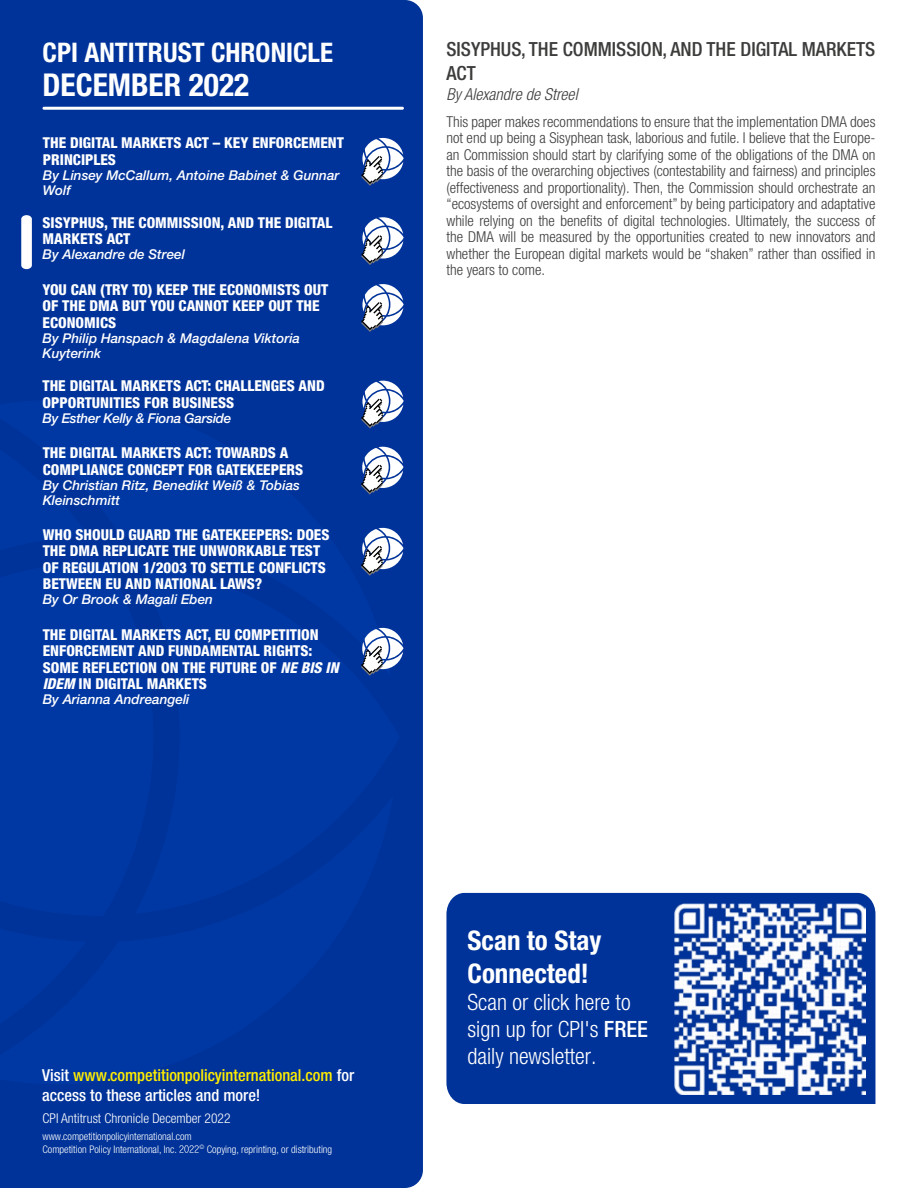
<style>
.page{position:relative;width:918px;height:1188px;background:#fff}
.page>*{position:absolute;margin:0;border:0;box-sizing:border-box;transform-origin:0 0}
.t1{font:700 condensed 31.5px "Helvetica Neue LT Std";color:#fff}
.t2{font:700 condensed 27px/32.4px "Helvetica Neue LT Std";color:#fff}
.t3{font:300 condensed 22.5px/27px "Helvetica Neue LT Std";color:#fff}
.t4{font:500 condensed 19.5px/23.4px "Helvetica Neue LT Std";color:#3c3c3b}
.t5{font:500 condensed 16.5px/19.8px "Helvetica Neue LT Std";color:#ffed00}
.t6{font:italic 300 condensed 16.5px "Helvetica Neue LT Std";color:#3c3c3b}
.t7{font:300 condensed 15px/16.5px "Helvetica Neue LT Std";color:#3c3c3b;text-align:justify}
.t8{font:800 condensed 15px/16.5px "Helvetica Neue LT Std";color:#fff}
.t9{font:italic 500 13.5px/15px "Helvetica Neue LT Std";color:#fff}
.t10{font:300 condensed 13.5px "Helvetica Neue LT Std";color:#fff}
.t11{font:italic 500 13.5px "Helvetica Neue LT Std";letter-spacing:-.02em;color:#fff}
.t12{font:300 condensed 10.5px/12.6px "Helvetica Neue LT Std";color:#fff}
.s1{font-style:italic}
.s2{color:#fff}
.s3{font-weight:500}
</style>
<div class="page">
<div style="left:446px;top:893px;width:429px;height:211px;background:#039"></div>
<div style="left:0;top:0;width:423px;height:1188px;background:#039"></div>
<div style="left:0;top:677px;width:135px;height:119px;background:#0038a3"></div>
<svg style="left:0;top:796px;width:393px;height:288px;background:#00359e"></svg>
<svg style="left:0;top:400px;width:391px;height:277px;background:#00359e"></svg>
<svg style="left:135px;top:564px;width:265px;height:350px;background:#0036a0"></svg>
<svg style="left:0;top:419px;width:89px;height:294px;background:#0036a0"></svg>
<svg style="left:0;top:769px;width:86px;height:291px;background:#0036a0"></svg>
<hr style="left:43px;top:107px;width:361px;height:3px;background:#fff;border-radius:2px">
<img style="left:674px;top:904px;width:192px;height:191px">
<svg style="left:361px;top:138px;width:43px;height:48px"></svg>
<svg style="left:361px;top:217px;width:43px;height:48px"></svg>
<svg style="left:361px;top:284px;width:43px;height:48px"></svg>
<svg style="left:21px;top:215px;width:11px;height:54px"></svg>
<svg style="left:179px;top:1145px;width:20px;height:8px"></svg>
<svg style="left:361px;top:447px;width:43px;height:48px"></svg>
<svg style="left:361px;top:528px;width:43px;height:48px"></svg>
<svg style="left:361px;top:628px;width:43px;height:48px"></svg>
<svg style="left:361px;top:381px;width:43px;height:47px"></svg>
<h2 class="t2" style="left:43px;top:36px;width:292px">CPI ANTITRUST CHRONICLE</h2>
<h1 class="t1" style="left:43px;top:66px;width:208px">DECEMBER 2022</h1>
<p class="t8" style="left:43px;top:134px;width:303px">THE DIGITAL MARKETS ACT – KEY ENFORCEMENT<br>PRINCIPLES</p>
<p class="t9" style="left:43px;top:167px;width:298px">By Linsey McCallum, Antoine Babinet &amp; Gunnar<br>Wolf</p>
<p class="t8" style="left:43px;top:214px;width:291px">SISYPHUS, THE COMMISSION, AND THE DIGITAL<br>MARKETS ACT</p>
<p class="t9" style="left:43px;top:247px;width:144px">By Alexandre de Streel</p>
<p class="t8" style="left:43px;top:281px;width:287px">YOU CAN (TRY TO) KEEP THE ECONOMISTS OUT<br>OF THE DMA BUT YOU CANNOT KEEP OUT THE<br>ECONOMICS</p>
<p class="t9" style="left:43px;top:330px;width:259px">By Philip Hanspach &amp; Magdalena Viktoria<br>Kuyterink</p>
<p class="t8" style="left:43px;top:378px;width:284px">THE DIGITAL MARKETS ACT: CHALLENGES AND<br>OPPORTUNITIES FOR BUSINESS</p>
<p class="t11" style="left:43px;top:410px;width:190px">By Esther Kelly &amp; Fiona Garside</p>
<p class="t8" style="left:43px;top:445px;width:262px">THE DIGITAL MARKETS ACT: TOWARDS A<br>COMPLIANCE CONCEPT FOR GATEKEEPERS</p>
<p class="t9" style="left:43px;top:478px;width:259px">By Christian Ritz, Benedikt Weiß &amp; Tobias<br>Kleinschmitt</p>
<p class="t8" style="left:43px;top:526px;width:288px">WHO SHOULD GUARD THE GATEKEEPERS: DOES THE DMA REPLICATE THE UNWORKABLE TEST OF REGULATION 1/2003 TO SETTLE CONFLICTS BETWEEN EU AND NATIONAL LAWS?</p>
<p class="t9" style="left:43px;top:592px;width:172px">By Or Brook &amp; Magali Eben</p>
<p class="t8" style="left:43px;top:626px;width:297px">THE DIGITAL MARKETS ACT, EU COMPETITION ENFORCEMENT AND FUNDAMENTAL RIGHTS:<br>SOME REFLECTION ON THE FUTURE OF <span class="s1">NE BIS IN IDEM</span> IN DIGITAL MARKETS</p>
<p class="t9" style="left:43px;top:692px;width:148px">By Arianna Andreangeli</p>
<p class="t5" style="left:42px;top:1065px;width:313px"><span class="s2">Visit</span> www.competitionpolicyinternational.com <span class="s2">for access to these articles and more!</span></p>
<p class="t10" style="left:43px;top:1111px;width:190px">CPI Antitrust Chronicle December 2022</p>
<p class="t12" style="left:43px;top:1130px;width:151px">www.competitionpolicyinternational.com<br>Competition Policy International, Inc.</p>
<p class="t12" style="left:199px;top:1143px;width:134px"><sup>©</sup> Copying, reprinting, or distributing</p>
<h3 class="t4" style="left:446px;top:38px;width:430px">SISYPHUS, THE COMMISSION, AND THE DIGITAL MARKETS<br>ACT</h3>
<p class="t6" style="left:446px;top:84px;width:133px">By Alexandre de Streel</p>
<p class="t7" style="left:446px;top:113px;width:431px">This paper makes recommendations to ensure that the implementation DMA does not end up being a Sisyphean task, laborious and futile. I believe that the Europe&shy;an Commission should start by clarifying some of the obligations of the DMA on the basis of the overarching objectives (contestability and fairness) and principles (effectiveness and proportionality). Then, the Commission should orchestrate an “ecosystems of oversight and enforcement” by being participatory and adaptative while relying on the benefits of digital technologies. Ultimately, the success of the DMA will be measured by the opportunities created to new innovators and whether the European digital markets would be “shaken” rather than ossified in the years to come.</p>
<h2 class="t2" style="left:468px;top:924px;width:135px">Scan to Stay<br>Connected!</h2>
<h3 class="t3" style="left:468px;top:988px;width:182px">Scan or click here to sign up for CPI's <span class="s3">FREE </span>daily newsletter.</h3>
</div>
